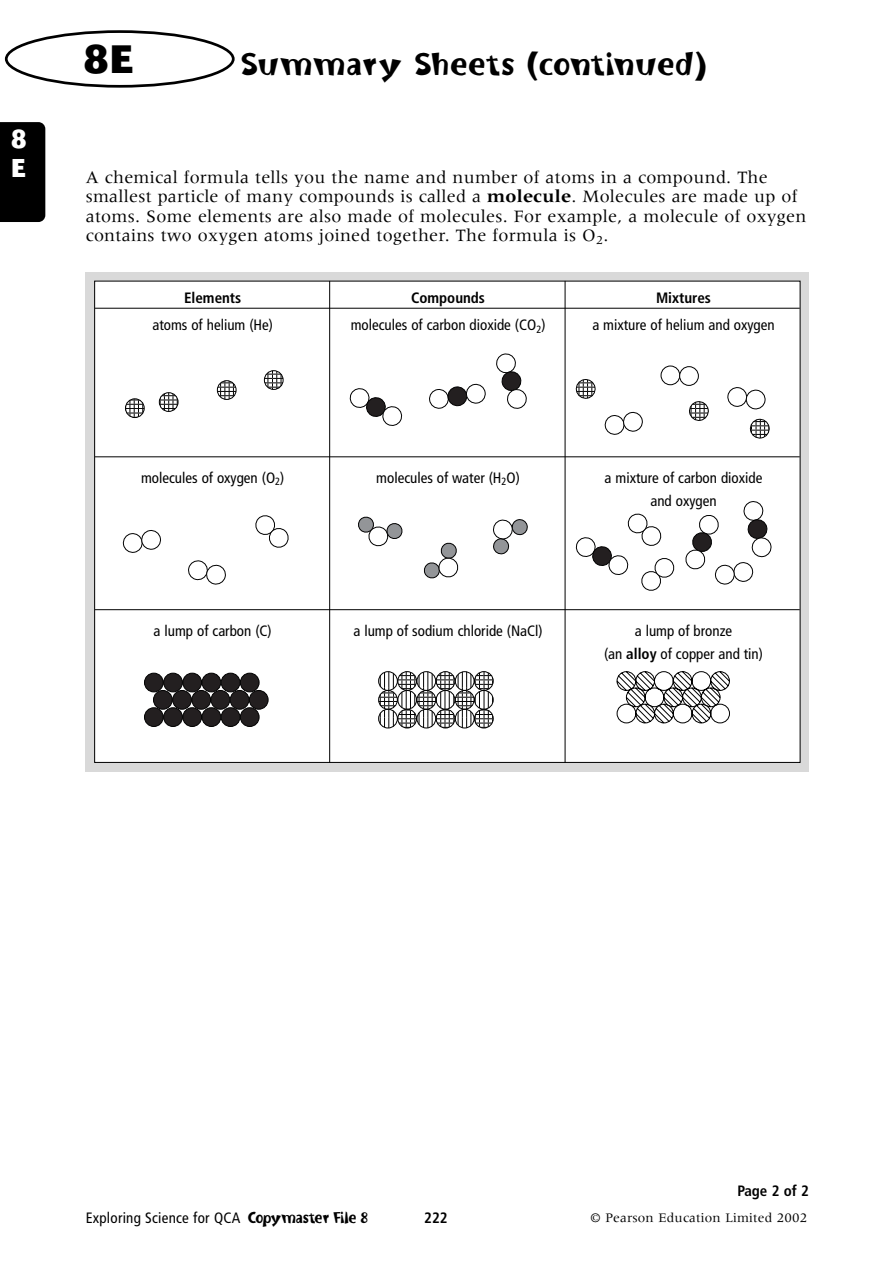
<style>
.page{position:relative;width:893px;height:1262px;background:#fff}
.page>*{position:absolute;margin:0;border:0;box-sizing:border-box;transform-origin:0 0}
.t1{font:800 39.15px "Cosmos";color:#000;scale:.9 1}
.t2{font:36px "Burweed ICG";letter-spacing:.035em;color:#000;scale:1.1 1}
.t3{font:800 25.5px/28.5px "Cosmos";color:#fff;scale:.85 1}
.t4{font:18px/19.5px "Meridien";letter-spacing:.015em;color:#000}
.t5{font:condensed 15px/23.2px "Frutiger";color:#000;text-align:center}
.t6{font:700 condensed 15px "Frutiger";color:#000}
.t7{font:13.5px "Meridien";letter-spacing:.015em;color:#000}
.s1{font-weight:700}
.s2{font-family:"Burweed ICG";font-stretch:normal;font-size:18px}
</style>
<div class="page">
<svg style="left:5px;top:30px;width:230px;height:58px"></svg>
<div style="left:0;top:122px;width:45px;height:100px;background:#000"></div>
<div style="left:86px;top:272px;width:723px;height:499px;background:#d9d9d9"></div>
<div style="left:95px;top:281px;width:704px;height:481px;background:#fff"></div>
<hr style="left:95px;top:308px;width:704px;height:1px;background:#000">
<hr style="left:95px;top:456px;width:704px;height:1px;background:#000">
<hr style="left:95px;top:609px;width:704px;height:1px;background:#000">
<hr style="left:329px;top:281px;width:1px;height:481px;background:#000">
<hr style="left:564px;top:281px;width:1px;height:481px;background:#000">
<svg style="left:378px;top:671px;width:115px;height:57px"></svg>
<div style="left:378px;top:671px;width:20px;height:20px;border:1px solid #000;border-radius:50%"></div>
<div style="left:240px;top:707px;width:19px;height:20px;background:#231f20;border:1px solid #000;border-radius:50%"></div>
<div style="left:221px;top:707px;width:19px;height:20px;background:#231f20;border:1px solid #000;border-radius:50%"></div>
<div style="left:202px;top:707px;width:19px;height:20px;background:#231f20;border:1px solid #000;border-radius:50%"></div>
<div style="left:182px;top:707px;width:20px;height:20px;background:#231f20;border:1px solid #000;border-radius:50%"></div>
<div style="left:163px;top:707px;width:20px;height:20px;background:#231f20;border:1px solid #000;border-radius:50%"></div>
<div style="left:144px;top:707px;width:20px;height:20px;background:#231f20;border:1px solid #000;border-radius:50%"></div>
<div style="left:249px;top:690px;width:19px;height:19px;background:#231f20;border:1px solid #000;border-radius:50%"></div>
<div style="left:230px;top:690px;width:19px;height:19px;background:#231f20;border:1px solid #000;border-radius:50%"></div>
<div style="left:211px;top:690px;width:19px;height:19px;background:#231f20;border:1px solid #000;border-radius:50%"></div>
<div style="left:191px;top:690px;width:20px;height:19px;background:#231f20;border:1px solid #000;border-radius:50%"></div>
<div style="left:172px;top:690px;width:20px;height:19px;background:#231f20;border:1px solid #000;border-radius:50%"></div>
<div style="left:153px;top:690px;width:20px;height:19px;background:#231f20;border:1px solid #000;border-radius:50%"></div>
<div style="left:240px;top:673px;width:19px;height:19px;background:#231f20;border:1px solid #000;border-radius:50%"></div>
<div style="left:221px;top:673px;width:19px;height:19px;background:#231f20;border:1px solid #000;border-radius:50%"></div>
<div style="left:202px;top:673px;width:19px;height:19px;background:#231f20;border:1px solid #000;border-radius:50%"></div>
<div style="left:182px;top:673px;width:20px;height:19px;background:#231f20;border:1px solid #000;border-radius:50%"></div>
<div style="left:163px;top:673px;width:20px;height:19px;background:#231f20;border:1px solid #000;border-radius:50%"></div>
<div style="left:144px;top:673px;width:20px;height:19px;background:#231f20;border:1px solid #000;border-radius:50%"></div>
<svg style="left:125px;top:399px;width:19px;height:19px"></svg>
<div style="left:125px;top:398px;width:20px;height:20px;border:1px solid #000;border-radius:50%"></div>
<svg style="left:159px;top:393px;width:19px;height:18px"></svg>
<div style="left:159px;top:392px;width:19px;height:20px;border:1px solid #000;border-radius:50%"></div>
<svg style="left:217px;top:381px;width:19px;height:19px"></svg>
<div style="left:217px;top:380px;width:19px;height:20px;border:1px solid #000;border-radius:50%"></div>
<svg style="left:264px;top:371px;width:19px;height:18px"></svg>
<div style="left:264px;top:370px;width:19px;height:20px;border:1px solid #000;border-radius:50%"></div>
<svg style="left:349px;top:388px;width:54px;height:38px"></svg>
<svg style="left:496px;top:353px;width:31px;height:56px"></svg>
<svg style="left:604px;top:411px;width:39px;height:24px"></svg>
<svg style="left:575px;top:513px;width:99px;height:78px"></svg>
<svg style="left:685px;top:501px;width:87px;height:84px"></svg>
<svg style="left:122px;top:530px;width:39px;height:23px"></svg>
<svg style="left:188px;top:560px;width:38px;height:25px"></svg>
<svg style="left:255px;top:515px;width:34px;height:33px"></svg>
<svg style="left:358px;top:516px;width:45px;height:31px"></svg>
<svg style="left:493px;top:519px;width:35px;height:36px"></svg>
<svg style="left:424px;top:542px;width:35px;height:37px"></svg>
<svg style="left:575px;top:379px;width:21px;height:20px"></svg>
<svg style="left:689px;top:401px;width:20px;height:20px"></svg>
<svg style="left:749px;top:418px;width:20px;height:21px"></svg>
<svg style="left:660px;top:365px;width:20px;height:20px"></svg>
<svg style="left:679px;top:366px;width:20px;height:20px"></svg>
<svg style="left:727px;top:387px;width:38px;height:22px"></svg>
<svg style="left:429px;top:383px;width:57px;height:26px"></svg>
<svg style="left:616px;top:671px;width:114px;height:53px"></svg>
<h3 class="t3" style="left:12px;top:127px;width:19px">8<br>E</h3>
<h1 class="t1" style="left:84px;top:46px;width:56px">8E</h1>
<h2 class="t2" style="left:241px;top:53px;width:424px">Summary Sheets (continued)</h2>
<p class="t4" style="left:86px;top:169px;width:722px">A chemical formula tells you the name and number of atoms in a compound. The smallest particle of many compounds is called a <span class="s1">molecule</span>. Molecules are made up of atoms. Some elements are also made of molecules. For example, a molecule of oxygen contains two oxygen atoms joined together. The formula is O<sub>2</sub>.</p>
<p class="t6" style="left:184px;top:291px;width:59px">Elements</p>
<p class="t6" style="left:411px;top:291px;width:75px">Compounds</p>
<p class="t6" style="left:656px;top:291px;width:56px">Mixtures</p>
<p class="t5" style="left:152px;top:314px;width:122px">atoms of helium (He)</p>
<p class="t5" style="left:351px;top:314px;width:196px">molecules of carbon dioxide (CO<sub>2</sub>)</p>
<p class="t5" style="left:592px;top:314px;width:184px">a mixture of helium and oxygen</p>
<p class="t5" style="left:141px;top:467px;width:145px">molecules of oxygen (O<sub>2</sub>)</p>
<p class="t5" style="left:376px;top:467px;width:145px">molecules of water (H<sub>2</sub>O)</p>
<p class="t5" style="left:604px;top:467px;width:159px">a mixture of carbon dioxide and oxygen</p>
<p class="t5" style="left:154px;top:620px;width:120px">a lump of carbon (C)</p>
<p class="t5" style="left:353px;top:620px;width:191px">a lump of sodium chloride (NaCl)</p>
<p class="t5" style="left:604px;top:620px;width:160px">a lump of bronze<br>(an <span class="s1">alloy</span> of copper and tin)</p>
<p class="t6" style="left:737px;top:1184px;width:73px">Page 2 of 2</p>
<p class="t5" style="left:86px;top:1207px;width:284px">Exploring Science for QCA <span class="s2">Copymaster File 8</span></p>
<p class="t6" style="left:424px;top:1211px;width:25px">222</p>
<p class="t7" style="left:590px;top:1212px;width:219px">© Pearson Education Limited 2002</p>
</div>
